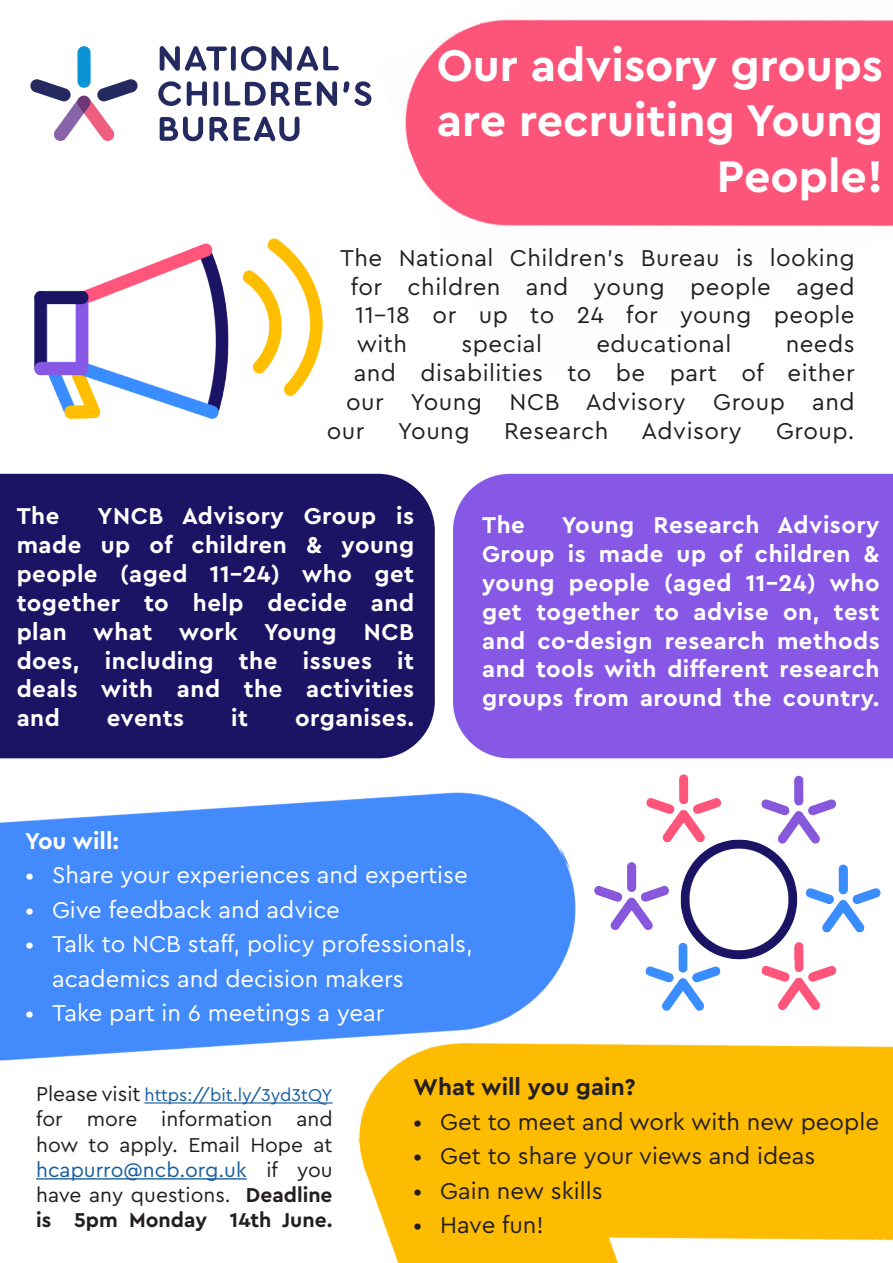
<style>
.page{position:relative;width:893px;height:1263px;background:#fff}
.page>*{position:absolute;margin:0;border:0;box-sizing:border-box;transform-origin:0 0}
.t1{font:700 46.5px/55.8px "Cera Pro";color:#fff;text-align:right}
.t2{font:700 24px/28.8px "Cera Pro";letter-spacing:.02em;color:#fff;text-align:justify}
.t3{font:24px/28.8px "Cera Pro";letter-spacing:.02em;color:#231f20;text-align:justify}
.t4{font:24px/34.5px "Cera Pro";color:#fff}
.t5{font:24px "Cera Pro";color:#231f20}
.t6{font:700 24px "Cera Pro";color:#231f20}
.t7{font:21px/25.2px "Cera Pro";color:#231f20;text-align:justify}
.t8{font:18px "Cera Pro";color:#175d9e}
.s1{font-size:21px;color:#231f20}
.s2{color:#175d9e}
.s3{font-weight:700}
</style>
<div class="page">
<div style="left:453px;top:474px;width:440px;height:284px;background:#8757e5"></div>
<div style="left:0;top:474px;width:435px;height:130px;background:#1b1464"></div>
<div style="left:405px;top:19px;width:488px;height:208px;background:#fd5479"></div>
<svg style="left:30px;top:46px;width:108px;height:95px"></svg>
<svg style="left:160px;top:46px;width:67px;height:25px"></svg>
<div style="left:231px;top:46px;width:5px;height:25px;background:#242960;border-radius:2px"></div>
<svg style="left:241px;top:46px;width:98px;height:25px"></svg>
<svg style="left:158px;top:81px;width:23px;height:25px"></svg>
<svg style="left:187px;top:81px;width:20px;height:25px"></svg>
<hr style="left:214px;top:81px;width:4px;height:25px;background:#242960;border-radius:2px">
<svg style="left:225px;top:81px;width:112px;height:25px"></svg>
<svg style="left:343px;top:81px;width:6px;height:12px"></svg>
<svg style="left:355px;top:81px;width:16px;height:25px"></svg>
<svg style="left:160px;top:117px;width:43px;height:24px"></svg>
<svg style="left:209px;top:117px;width:19px;height:24px"></svg>
<svg style="left:234px;top:117px;width:65px;height:24px"></svg>
<img style="left:0;top:604px;width:617px;height:576px">
<img style="left:343px;top:955px;width:550px;height:308px">
<hr style="left:145px;top:1102px;width:188px;height:1px;background:#175d9e">
<hr style="left:36px;top:1178px;width:211px;height:1px;background:#175d9e">
<img style="left:34px;top:239px;width:289px;height:179px">
<img style="left:595px;top:774px;width:285px;height:236px">
<p class="t1" style="left:437px;top:35px;width:448px">Our advisory groups are recruiting Young<br>People!</p>
<p class="t3" style="left:351px;top:242px;width:505px;text-indent:-10px">The National Children’s Bureau is looking for children and young people aged 11-18 or up to 24 for young people with</p>
<p class="t3" style="left:462px;top:329px;width:82px">special</p>
<p class="t3" style="left:596px;top:329px;width:136px">educational</p>
<p class="t3" style="left:786px;top:329px;width:70px">needs</p>
<p class="t3" style="left:354px;top:357px;width:503px">and disabilities to be part of either</p>
<p class="t3" style="left:346px;top:386px;width:510px">our Young NCB Advisory Group and</p>
<p class="t3" style="left:327px;top:415px;width:39px">our</p>
<p class="t3" style="left:398px;top:415px;width:73px">Young</p>
<p class="t3" style="left:504px;top:415px;width:106px">Research</p>
<p class="t3" style="left:642px;top:415px;width:102px">Advisory</p>
<p class="t3" style="left:776px;top:415px;width:80px">Group.</p>
<p class="t2" style="left:17px;top:501px;width:399px;text-indent:81px">YNCB Advisory Group is made up of children &amp; young people (aged 11-24) who get together to help decide and plan what work Young NCB does, including the issues it deals with and the activities and</p>
<p class="t2" style="left:17px;top:501px;width:44px">The</p>
<p class="t2" style="left:107px;top:703px;width:79px">events</p>
<p class="t2" style="left:231px;top:703px;width:18px">it</p>
<p class="t2" style="left:295px;top:703px;width:120px">organises.</p>
<p class="t2" style="left:482px;top:510px;width:399px;text-indent:80px">Young Research Advisory Group is made up of children &amp; young people (aged 11-24) who get together to advise on, test and co-design research methods and tools with different research groups from around the country.</p>
<p class="t2" style="left:482px;top:510px;width:44px">The</p>
<p class="t2" style="left:25px;top:825px;width:96px">You will:</p>
<p class="t4" style="left:25px;top:857px;width:444px">• Share your experiences and expertise</p>
<p class="t4" style="left:25px;top:891px;width:316px">• Give feedback and advice</p>
<p class="t4" style="left:52px;top:926px;width:422px;text-indent:-27px">• Talk to NCB staff, policy professionals, academics and decision makers</p>
<p class="t4" style="left:25px;top:995px;width:361px">• Take part in 6 meetings a year</p>
<p class="t8" style="left:36px;top:1083px;width:298px"><span class="s1">Please visit</span> https://bit.ly/3yd3tQY</p>
<p class="t7" style="left:36px;top:1106px;width:298px">for more information and how to apply. Email Hope at <span class="s2">hcapurro@ncb.org.uk</span> if you have any questions. <span class="s3">Deadline is 5pm Monday 14th June.</span></p>
<p class="t6" style="left:413px;top:1071px;width:224px">What will you gain?</p>
<p class="t5" style="left:413px;top:1106px;width:467px">• Get to meet and work with new people</p>
<p class="t5" style="left:413px;top:1140px;width:404px">• Get to share your views and ideas</p>
<p class="t5" style="left:413px;top:1175px;width:191px">• Gain new skills</p>
<p class="t3" style="left:413px;top:1210px;width:132px">• Have fun!</p>
</div>
